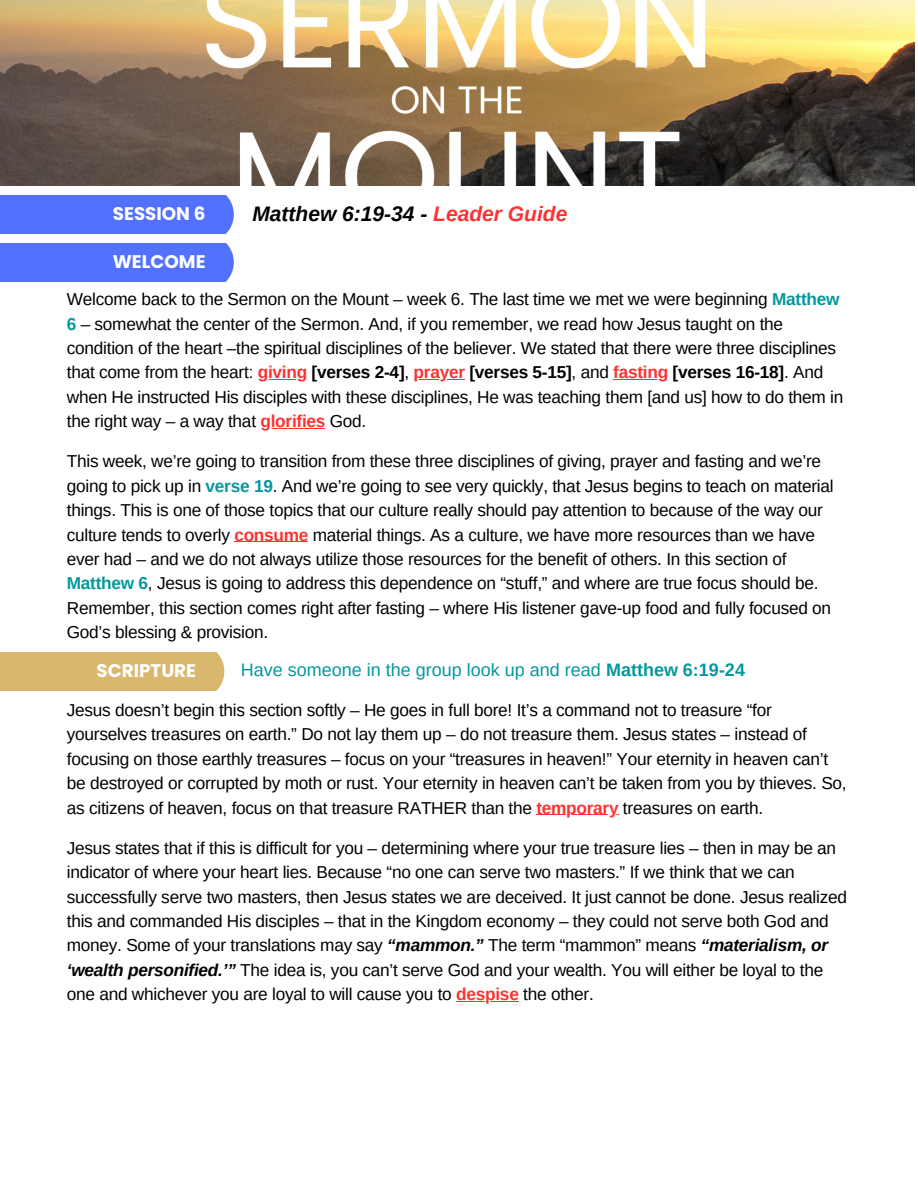
<style>
.page{position:relative;width:918px;height:1188px;background:#fff}
.page>*{position:absolute;margin:0;border:0;box-sizing:border-box;transform-origin:0 0}
.t1{font:italic 700 21px "Arimo";color:#000}
.t2{font:700 18.3px "Poppins";color:#fff}
.t3{font:18px "Arimo";color:#03989e}
.t4{font:17.25px/24.5px "Arimo";letter-spacing:-.015em;color:#000}
.s1{color:#ff3131}
.s2{font-weight:700;color:#03989e}
.s3{font-weight:700;color:#ff3131}
.s4{font-weight:700}
.s5{font-weight:700;font-style:italic}
</style>
<div class="page">
<img style="left:0;top:0;width:914px;height:185px">
<div style="left:0;top:196px;width:234px;height:38px;background:#5271ff"></div>
<div style="left:0;top:243px;width:234px;height:39px;background:#5271ff"></div>
<hr style="left:258px;top:379px;width:49px;height:1px;background:#ff3131">
<hr style="left:414px;top:379px;width:51px;height:1px;background:#ff3131">
<hr style="left:613px;top:379px;width:55px;height:1px;background:#ff3131">
<hr style="left:260px;top:428px;width:65px;height:1px;background:#ff3131">
<hr style="left:234px;top:541px;width:74px;height:1px;background:#ff3131">
<div style="left:0;top:653px;width:224px;height:38px;background:#d9b76f"></div>
<hr style="left:536px;top:815px;width:82px;height:1px;background:#ff3131">
<hr style="left:456px;top:1001px;width:63px;height:1px;background:#ff3131">
<p class="t2" style="left:113px;top:201px;width:94px">SESSION 6</p>
<h2 class="t1" style="left:252px;top:202px;width:316px">Matthew 6:19-34 - <span class="s1">Leader Guide</span></h2>
<h1 class="t2" style="left:113px;top:249px;width:94px">WELCOME</h1>
<p class="t4" style="left:67px;top:287px;width:774px">Welcome back to the Sermon on the Mount – week 6. The last time we met we were beginning <span class="s2">Matthew 6</span> – somewhat the center of the Sermon. And, if you remember, we read how Jesus taught on the condition of the heart –the spiritual disciplines of the believer. We stated that there were three disciplines that come from the heart: <span class="s3">giving</span> <span class="s4">[verses 2-4]</span>, <span class="s3">prayer</span> <span class="s4">[verses 5-15]</span>, and <span class="s3">fasting</span> <span class="s4">[verses 16-18]</span>. And</p>
<p class="t4" style="left:67px;top:385px;width:778px">when He instructed His disciples with these disciplines, He was teaching them [and us] how to do them in the right way – a way that <span class="s3">glorifies</span> God.</p>
<p class="t4" style="left:67px;top:449px;width:768px">This week, we’re going to transition from these three disciplines of giving, prayer and fasting and we’re going to pick up in <span class="s2">verse 19</span>. And we’re going to see very quickly, that Jesus begins to teach on material things. This is one of those topics that our culture really should pay attention to because of the way our culture tends to overly <span class="s3">consume</span> material things. As a culture, we have more resources than we have ever had – and we do not always utilize those resources for the benefit of others. In this section of <span class="s2">Matthew 6</span>, Jesus is going to address this dependence on “stuff,” and where are true focus should be.<br>Remember, this section comes right after fasting – where His listener gave-up food and fully focused on God’s blessing &amp; provision.</p>
<h2 class="t2" style="left:97px;top:658px;width:101px">SCRIPTURE</h2>
<p class="t3" style="left:241px;top:660px;width:506px">Have someone in the group look up and read <span class="s4">Matthew 6:19-24</span></p>
<p class="t4" style="left:67px;top:698px;width:781px">Jesus doesn’t begin this section softly – He goes in full bore! It’s a command not to treasure “for yourselves treasures on earth.” Do not lay them up – do not treasure them. Jesus states – instead of focusing on those earthly treasures – focus on your “treasures in heaven!” Your eternity in heaven can’t be destroyed or corrupted by moth or rust. Your eternity in heaven can’t be taken from you by thieves. So, as citizens of heaven, focus on that treasure RATHER than the <span class="s3">temporary</span> treasures on earth.</p>
<p class="t4" style="left:67px;top:836px;width:782px">Jesus states that if this is difficult for you – determining where your true treasure lies – then in may be an indicator of where your heart lies. Because “no one can serve two masters.” If we think that we can successfully serve two masters, then Jesus states we are deceived. It just cannot be done. Jesus realized this and commanded His disciples – that in the Kingdom economy – they could not serve both God and money. Some of your translations may say <span class="s5">“mammon.”</span> The term “mammon” means <span class="s5">“materialism, or ‘wealth personified.’”</span> The idea is, you can’t serve God and your wealth. You will either be loyal to the one and whichever you are loyal to will cause you to <span class="s3">despise</span> the other.</p>
</div>
